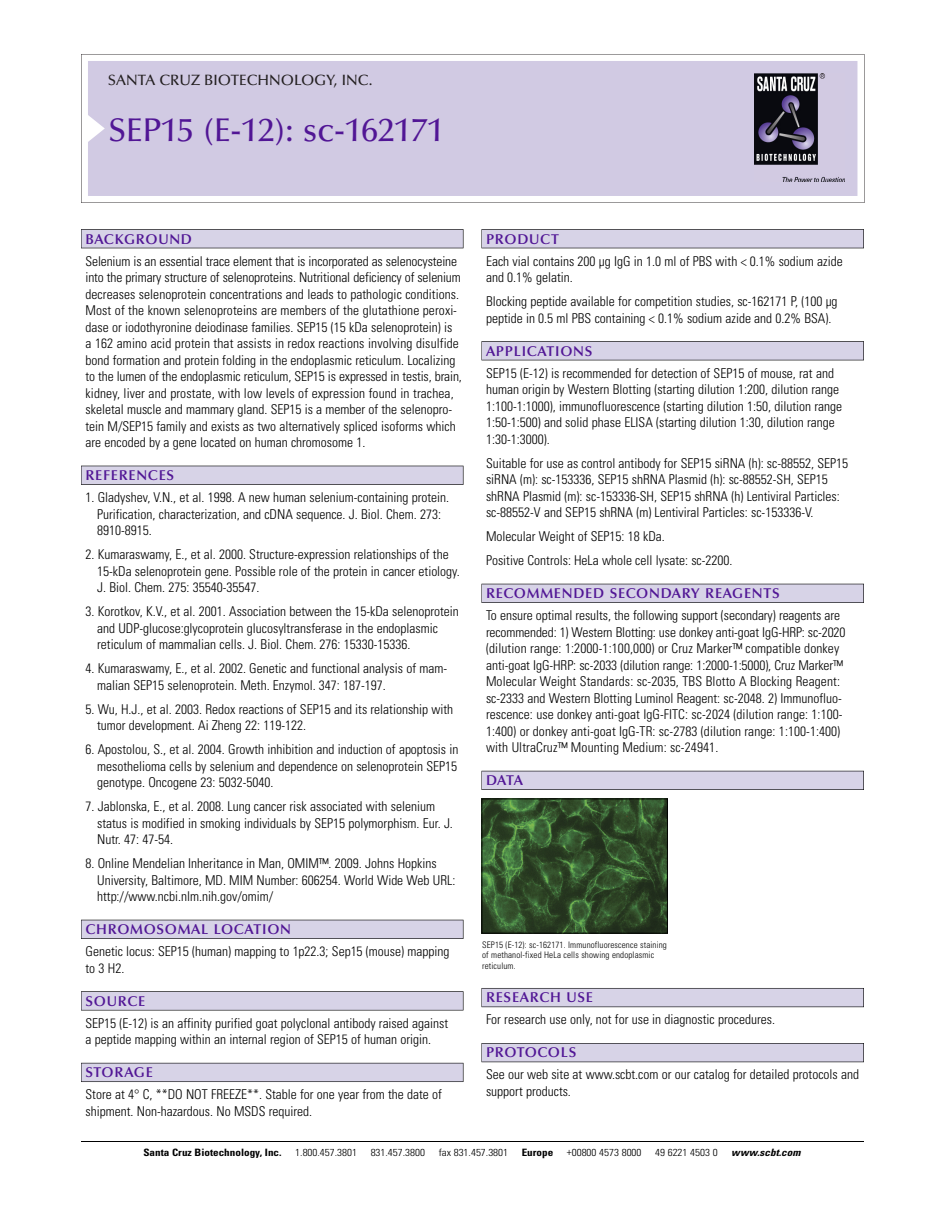
<style>
.page{position:relative;width:945px;height:1215px;background:#fff}
.page>*{position:absolute;margin:0;border:0;box-sizing:border-box;transform-origin:0 0}
.t1{font:500 33px "Optima";color:#511695}
.t2{font:500 15px "Optima";color:#231f20}
.t3{font:600 14.25px "Optima";letter-spacing:.05em;color:#511695}
.t4{font:300 condensed 13.5px/16.5px "Univers";color:#000}
.t5{font:300 condensed 10.2px "Univers";color:#000;scale:1.1 1}
.t6{font:700 condensed 10.2px "Univers";color:#000;scale:1.1 1}
.t7{font:italic 700 condensed 10.2px "Univers";letter-spacing:.005em;color:#000;scale:1.1 1}
.t8{font:300 condensed 9px/10.5px "Univers";letter-spacing:.015em;color:#000}
</style>
<div class="page">
<svg style="left:81px;top:54px;width:783px;height:149px"></svg>
<div style="left:88px;top:61px;width:769px;height:135px;background:#d1cae3"></div>
<img style="left:755px;top:74px;width:90px;height:108px">
<div style="left:81px;top:229px;width:382px;height:19px;background:#525156"></div>
<div style="left:81px;top:230px;width:382px;height:18px;background:#d7d3e7"></div>
<div style="left:81px;top:466px;width:382px;height:19px;background:#515055"></div>
<div style="left:81px;top:466px;width:382px;height:18px;background:#d7d3e7"></div>
<div style="left:81px;top:920px;width:382px;height:19px;background:#525158"></div>
<div style="left:81px;top:920px;width:382px;height:18px;background:#d7d3e7"></div>
<div style="left:81px;top:991px;width:382px;height:19px;background:#575759"></div>
<div style="left:81px;top:992px;width:382px;height:18px;background:#d7d3e7"></div>
<div style="left:81px;top:1063px;width:382px;height:19px;background:#5b5a62"></div>
<div style="left:81px;top:1063px;width:382px;height:18px;background:#d7d3e7"></div>
<div style="left:482px;top:229px;width:382px;height:19px;background:#525156"></div>
<div style="left:482px;top:230px;width:381px;height:18px;background:#d7d3e7"></div>
<div style="left:482px;top:341px;width:382px;height:19px;background:#525155"></div>
<div style="left:482px;top:342px;width:381px;height:18px;background:#d7d3e7"></div>
<div style="left:482px;top:584px;width:382px;height:19px;background:#525158"></div>
<div style="left:482px;top:584px;width:381px;height:18px;background:#d7d3e7"></div>
<div style="left:482px;top:771px;width:382px;height:19px;background:#54535a"></div>
<div style="left:482px;top:771px;width:381px;height:18px;background:#d7d3e7"></div>
<div style="left:482px;top:988px;width:382px;height:19px;background:#5b5961"></div>
<div style="left:482px;top:989px;width:381px;height:18px;background:#d7d3e7"></div>
<div style="left:482px;top:1043px;width:382px;height:19px;background:#535259"></div>
<div style="left:482px;top:1044px;width:381px;height:18px;background:#d7d3e7"></div>
<hr style="left:81px;top:1141px;width:783px;height:1px;background:#000">
<img style="left:484px;top:801px;width:182px;height:131px">
<div style="left:482px;top:799px;width:186px;height:135px;border:1px solid #000"></div>
<p class="t2" style="left:108px;top:74px;width:266px">SANTA CRUZ BIOTECHNOLOGY, INC.</p>
<h1 class="t1" style="left:108px;top:117px;width:338px">SEP15 (E-12): sc-162171</h1>
<p class="t3" style="left:86px;top:233px;width:108px">BACKGROUND</p>
<p class="t4" style="left:86px;top:254px;width:378px">Selenium is an essential trace element that is incorporated as selenocysteine into the primary structure of selenoproteins. Nutritional deficiency of selenium decreases selenoprotein concentrations and leads to pathologic conditions.<br>Most of the known selenoproteins are members of the glutathione peroxi&shy;dase or iodothyronine deiodinase families. SEP15 (15 kDa selenoprotein) is<br>a 162 amino acid protein that assists in redox reactions involving disulfide bond formation and protein folding in the endoplasmic reticulum. Localizing to the lumen of the endoplasmic reticulum, SEP15 is expressed in testis, brain, kidney, liver and prostate, with low levels of expression found in trachea, skeletal muscle and mammary gland. SEP15 is a member of the selenopro&shy;tein M/SEP15 family and exists as two alternatively spliced isoforms which are encoded by a gene located on human chromosome 1.</p>
<p class="t3" style="left:86px;top:470px;width:90px">REFERENCES</p>
<p class="t4" style="left:97px;top:490px;width:353px;text-indent:-12px">1. Gladyshev, V.N., et al. 1998. A new human selenium-containing protein.<br>Purification, characterization, and cDNA sequence. J. Biol. Chem. 273:<br>8910-8915.</p>
<p class="t4" style="left:97px;top:547px;width:364px;text-indent:-12px">2. Kumaraswamy, E., et al. 2000. Structure-expression relationships of the<br>15-kDa selenoprotein gene. Possible role of the protein in cancer etiology.<br>J. Biol. Chem. 275: 35540-35547.</p>
<p class="t4" style="left:97px;top:604px;width:363px;text-indent:-12px">3. Korotkov, K.V., et al. 2001. Association between the 15-kDa selenoprotein and UDP-glucose:glycoprotein glucosyltransferase in the endoplasmic reticulum of mammalian cells. J. Biol. Chem. 276: 15330-15336.</p>
<p class="t4" style="left:97px;top:661px;width:351px;text-indent:-12px">4. Kumaraswamy, E., et al. 2002. Genetic and functional analysis of mam&shy;malian SEP15 selenoprotein. Meth. Enzymol. 347: 187-197.</p>
<p class="t4" style="left:97px;top:702px;width:358px;text-indent:-12px">5. Wu, H.J., et al. 2003. Redox reactions of SEP15 and its relationship with tumor development. Ai Zheng 22: 119-122.</p>
<p class="t4" style="left:97px;top:742px;width:363px;text-align:justify;text-indent:-12px">6. Apostolou, S., et al. 2004. Growth inhibition and induction of apoptosis in mesothelioma cells by selenium and dependence on selenoprotein SEP15 genotype. Oncogene 23: 5032-5040.</p>
<p class="t4" style="left:97px;top:799px;width:357px;text-indent:-12px">7. Jablonska, E., et al. 2008. Lung cancer risk associated with selenium status is modified in smoking individuals by SEP15 polymorphism. Eur. J.<br>Nutr. 47: 47-54.</p>
<p class="t4" style="left:97px;top:856px;width:360px;text-indent:-12px">8. Online Mendelian Inheritance in Man, OMIM™. 2009. Johns Hopkins<br>University, Baltimore, MD. MIM Number: 606254. World Wide Web URL: http://www.ncbi.nlm.nih.gov/omim/</p>
<p class="t3" style="left:86px;top:924px;width:207px">CHROMOSOMAL LOCATION</p>
<p class="t4" style="left:86px;top:944px;width:365px">Genetic locus: SEP15 (human) mapping to 1p22.3; Sep15 (mouse) mapping to 3 H2.</p>
<p class="t3" style="left:86px;top:995px;width:61px">SOURCE</p>
<p class="t4" style="left:86px;top:1016px;width:364px">SEP15 (E-12) is an affinity purified goat polyclonal antibody raised against a peptide mapping within an internal region of SEP15 of human origin.</p>
<p class="t3" style="left:86px;top:1067px;width:69px">STORAGE</p>
<p class="t4" style="left:86px;top:1087px;width:358px">Store at 4° C, **DO NOT FREEZE**. Stable for one year from the date of shipment. Non-hazardous. No MSDS required.</p>
<p class="t3" style="left:486px;top:233px;width:74px">PRODUCT</p>
<p class="t4" style="left:486px;top:254px;width:358px">Each vial contains 200 µg IgG in 1.0 ml of PBS with &lt; 0.1% sodium azide and 0.1% gelatin.</p>
<p class="t4" style="left:486px;top:294px;width:353px">Blocking peptide available for competition studies, sc-162171 P, (100 µg peptide in 0.5 ml PBS containing &lt; 0.1% sodium azide and 0.2% BSA).</p>
<p class="t3" style="left:486px;top:345px;width:108px">APPLICATIONS</p>
<p class="t4" style="left:486px;top:366px;width:358px">SEP15 (E-12) is recommended for detection of SEP15 of mouse, rat and human origin by Western Blotting (starting dilution 1:200, dilution range 1:100-1:1000), immunofluorescence (starting dilution 1:50, dilution range 1:50-1:500) and solid phase ELISA (starting dilution 1:30, dilution range 1:30-1:3000).</p>
<p class="t4" style="left:486px;top:456px;width:364px">Suitable for use as control antibody for SEP15 siRNA (h): sc-88552, SEP15 siRNA (m): sc-153336, SEP15 shRNA Plasmid (h): sc-88552-SH, SEP15 shRNA Plasmid (m): sc-153336-SH, SEP15 shRNA (h) Lentiviral Particles: sc-88552-V and SEP15 shRNA (m) Lentiviral Particles: sc-153336-V.</p>
<p class="t4" style="left:486px;top:526px;width:248px;line-height:24px">Molecular Weight of SEP15: 18 kDa.<br>Positive Controls: HeLa whole cell lysate: sc-2200.</p>
<p class="t3" style="left:486px;top:588px;width:295px">RECOMMENDED SECONDARY REAGENTS</p>
<p class="t4" style="left:486px;top:608px;width:361px">To ensure optimal results, the following support (secondary) reagents are recommended: 1) Western Blotting: use donkey anti-goat IgG-HRP: sc-2020 (dilution range: 1:2000-1:100,000) or Cruz Marker™ compatible donkey anti-goat IgG-HRP: sc-2033 (dilution range: 1:2000-1:5000), Cruz Marker™ Molecular Weight Standards: sc-2035, TBS Blotto A Blocking Reagent: sc-2333 and Western Blotting Luminol Reagent: sc-2048. 2) Immunofluo&shy;rescence: use donkey anti-goat IgG-FITC: sc-2024 (dilution range: 1:100- 1:400) or donkey anti-goat IgG-TR: sc-2783 (dilution range: 1:100-1:400) with UltraCruz™ Mounting Medium: sc-24941.</p>
<p class="t3" style="left:486px;top:775px;width:39px">DATA</p>
<p class="t8" style="left:482px;top:940px;width:186px">SEP15 (E-12): sc-162171. Immunofluorescence staining of methanol-fixed HeLa cells showing endoplasmic reticulum.</p>
<p class="t3" style="left:486px;top:992px;width:109px">RESEARCH USE</p>
<p class="t4" style="left:486px;top:1013px;width:290px">For research use only, not for use in diagnostic procedures.</p>
<p class="t3" style="left:486px;top:1047px;width:92px">PROTOCOLS</p>
<p class="t4" style="left:486px;top:1068px;width:375px">See our web site at www.scbt.com or our catalog for detailed protocols and support products.</p>
<p class="t6" style="left:143px;top:1148px;width:127px">Santa Cruz Biotechnology, Inc.</p>
<p class="t5" style="left:295px;top:1148px;width:58px">1.800.457.3801</p>
<p class="t5" style="left:371px;top:1148px;width:51px">831.457.3800</p>
<p class="t5" style="left:439px;top:1148px;width:65px">fax 831.457.3801</p>
<p class="t6" style="left:522px;top:1148px;width:30px">Europe</p>
<p class="t5" style="left:567px;top:1148px;width:69px">+00800 4573 8000</p>
<p class="t5" style="left:655px;top:1148px;width:58px">49 6221 4503 0</p>
<p class="t7" style="left:731px;top:1148px;width:64px">www.scbt.com</p>
</div>
